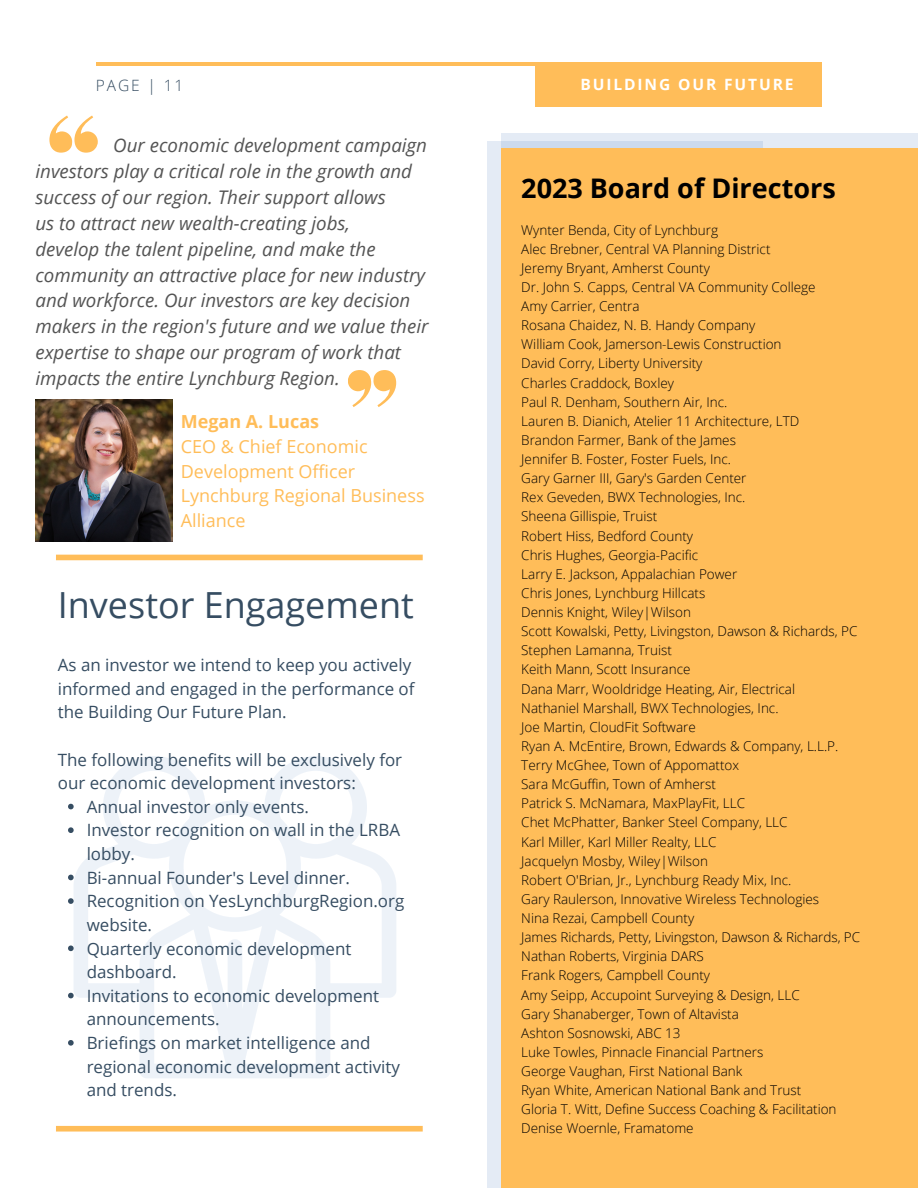
<style>
.page{position:relative;width:918px;height:1188px;background:#fff}
.page>*{position:absolute;margin:0;border:0;box-sizing:border-box;transform-origin:0 0}
.t1{font:36px "Open Sans";color:#364d62}
.t2{font:700 27px "Open Sans";color:#000}
.t3{font:italic 18.75px/25.8px "Open Sans";color:#545454}
.t4{font:18px/24.8px "Open Sans";color:#ffbd59}
.t5{font:700 18px "Open Sans";color:#ffbd59}
.t6{font:16.95px/23.7px "Open Sans";color:#364d62}
.t7{font:700 15.6px "Open Sans";letter-spacing:.12em;color:#fff}
.t8{font:300 15.6px "Open Sans";letter-spacing:.12em;color:#364d62}
.t9{font:300 13.5px/19px "Open Sans";color:#000}
</style>
<div class="page">
<img style="left:35px;top:400px;width:138px;height:142px">
<svg style="left:487px;top:141px;width:276px;height:1047px;background:#e1e9f4"></svg>
<div style="left:501px;top:148px;width:417px;height:1040px;background:#ffbd59"></div>
<div style="left:56px;top:555px;width:367px;height:5px;background:#ffbd59"></div>
<div style="left:56px;top:1126px;width:367px;height:6px;background:#ffbd59"></div>
<svg style="left:49px;top:116px;width:49px;height:37px"></svg>
<svg style="left:348px;top:371px;width:48px;height:36px"></svg>
<svg style="left:74px;top:756px;width:322px;height:322px"></svg>
<svg style="left:68px;top:804px;width:6px;height:5px"></svg>
<svg style="left:68px;top:827px;width:6px;height:6px"></svg>
<svg style="left:68px;top:875px;width:6px;height:5px"></svg>
<svg style="left:68px;top:898px;width:6px;height:6px"></svg>
<svg style="left:68px;top:946px;width:6px;height:5px"></svg>
<svg style="left:68px;top:993px;width:6px;height:5px"></svg>
<svg style="left:68px;top:1040px;width:6px;height:6px"></svg>
<hr style="left:96px;top:62px;width:726px;height:4px;background:#ffbd59">
<div style="left:535px;top:62px;width:287px;height:44px;background:#ffbd59"></div>
<p class="t8" style="left:96px;top:74px;width:89px">PAGE | 11</p>
<p class="t7" style="left:581px;top:73px;width:214px">BUILDING OUR FUTURE</p>
<p class="t3" style="left:35px;top:132px;width:395px;text-indent:78px">Our economic development campaign investors play a critical role in the growth and success of our region. Their support allows<br>us to attract new wealth-creating jobs,<br>develop the talent pipeline, and make the community an attractive place for new industry and workforce. Our investors are key decision makers in the region's future and we value their expertise to shape our program of work that impacts the entire Lynchburg Region.</p>
<h3 class="t5" style="left:181px;top:409px;width:140px">Megan A. Lucas</h3>
<h3 class="t4" style="left:181px;top:433px;width:245px">CEO &amp; Chief Economic<br>Development Officer<br>Lynchburg Regional Business<br>Alliance</h3>
<h1 class="t1" style="left:58px;top:580px;width:358px">Investor Engagement</h1>
<p class="t6" style="left:58px;top:653px;width:358px">As an investor we intend to keep you actively informed and engaged in the performance of the Building Our Future Plan.</p>
<p class="t6" style="left:58px;top:747px;width:346px">The following benefits will be exclusively for our economic development investors:</p>
<p class="t6" style="left:87px;top:794px;width:319px">Annual investor only events.<br>Investor recognition on wall in the LRBA lobby.<br>Bi-annual Founder's Level dinner.<br>Recognition on YesLynchburgRegion.org website.<br>Quarterly economic development dashboard.<br>Invitations to economic development announcements.<br>Briefings on market intelligence and regional economic development activity and trends.</p>
<h2 class="t2" style="left:521px;top:169px;width:316px">2023 Board of Directors</h2>
<p class="t9" style="left:521px;top:220px;width:340px">Wynter Benda, City of Lynchburg<br>Alec Brebner, Central VA Planning District<br>Jeremy Bryant, Amherst County<br>Dr. John S. Capps, Central VA Community College<br>Amy Carrier, Centra<br>Rosana Chaidez, N. B. Handy Company<br>William Cook, Jamerson-Lewis Construction<br>David Corry, Liberty University<br>Charles Craddock, Boxley<br>Paul R. Denham, Southern Air, Inc.<br>Lauren B. Dianich, Atelier 11 Architecture, LTD<br>Brandon Farmer, Bank of the James<br>Jennifer B. Foster, Foster Fuels, Inc.<br>Gary Garner III, Gary's Garden Center<br>Rex Geveden, BWX Technologies, Inc.<br>Sheena Gillispie, Truist<br>Robert Hiss, Bedford County<br>Chris Hughes, Georgia-Pacific<br>Larry E. Jackson, Appalachian Power<br>Chris Jones, Lynchburg Hillcats<br>Dennis Knight, Wiley|Wilson<br>Scott Kowalski, Petty, Livingston, Dawson &amp; Richards, PC Stephen Lamanna, Truist<br>Keith Mann, Scott Insurance<br>Dana Marr, Wooldridge Heating, Air, Electrical<br>Nathaniel Marshall, BWX Technologies, Inc.<br>Joe Martin, CloudFit Software<br>Ryan A. McEntire, Brown, Edwards &amp; Company, L.L.P.<br>Terry McGhee, Town of Appomattox<br>Sara McGuffin, Town of Amherst<br>Patrick S. McNamara, MaxPlayFit, LLC<br>Chet McPhatter, Banker Steel Company, LLC<br>Karl Miller, Karl Miller Realty, LLC<br>Jacquelyn Mosby, Wiley|Wilson<br>Robert O'Brian, Jr., Lynchburg Ready Mix, Inc.<br>Gary Raulerson, Innovative Wireless Technologies<br>Nina Rezai, Campbell County<br>James Richards, Petty, Livingston, Dawson &amp; Richards, PC Nathan Roberts, Virginia DARS<br>Frank Rogers, Campbell County<br>Amy Seipp, Accupoint Surveying &amp; Design, LLC<br>Gary Shanaberger, Town of Altavista<br>Ashton Sosnowski, ABC 13<br>Luke Towles, Pinnacle Financial Partners<br>George Vaughan, First National Bank<br>Ryan White, American National Bank and Trust<br>Gloria T. Witt, Define Success Coaching &amp; Facilitation Denise Woernle, Framatome</p>
</div>
